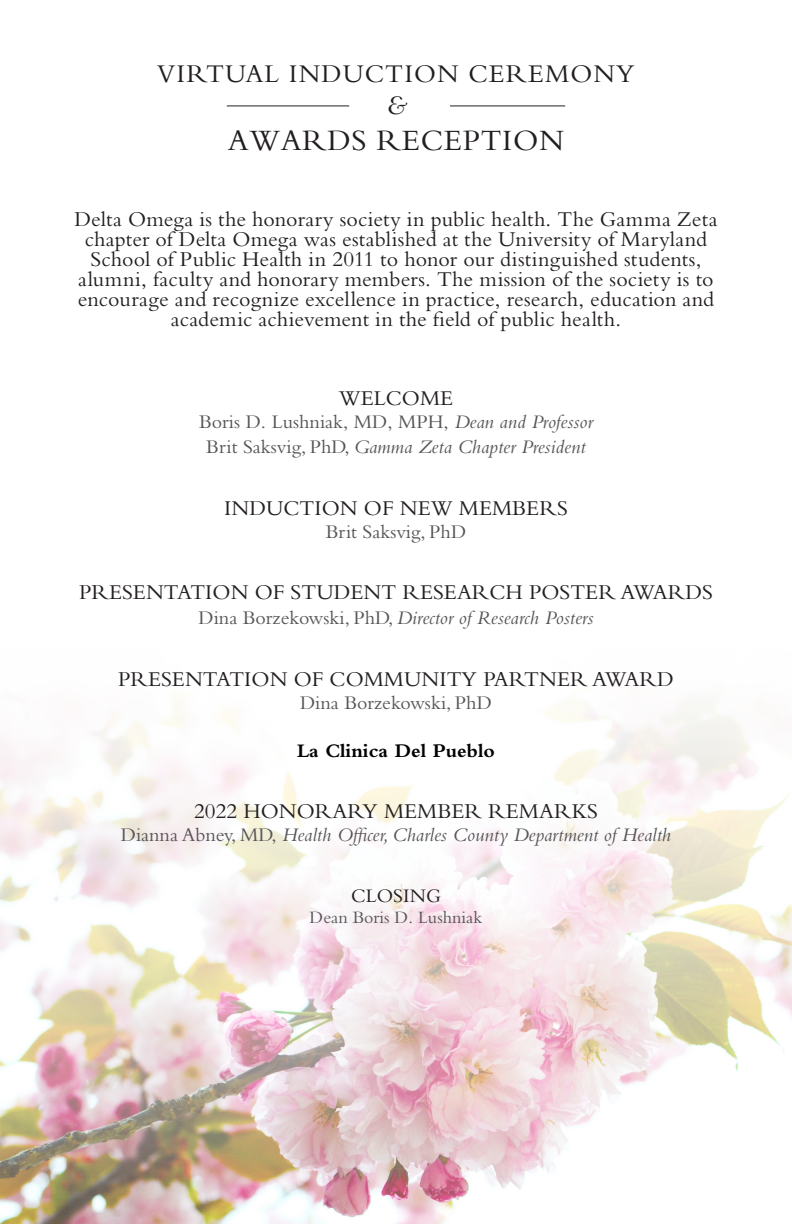
<style>
.page{position:relative;width:792px;height:1224px;background:#fff}
.page>*{position:absolute;margin:0;border:0;box-sizing:border-box;transform-origin:0 0}
.Ceremony_name{font:30.8px "Bembo Std";letter-spacing:.02em;color:#221e1f}
.Ceremony_name-2{font:italic 28px "Bembo Std";color:#221e1f}
.Ceremony_name-3{font:26.6px "Bembo Std";letter-spacing:.04em;color:#221e1f}
.Ceremony_name-4{font:22px/20px "Bembo Std";letter-spacing:.005em;color:#221e1f;text-align:center}
.Ceremony_name-5{font:22px "Bembo Std";color:#231f20}
.Ceremony_name-6{font:italic 20px "Bembo Std";color:#575455}
.Ceremony_name-7{font:20px "Bembo Std";color:#575455}
.Ceremony_name-8{font:700 20px "Bembo Std";color:#000}
.Ceremony_name-9{font:20px "Bembo Std";color:#231f20}
.Ceremony_name-10{font:18px "Bembo Std";color:#575455}
.s1{font-style:italic}
.s2{font-style:normal}
</style>
<div class="page">
<img style="left:0;top:705px;width:792px;height:519px">
<hr style="left:227px;top:106px;width:122px;height:1px;background:#221e1f">
<hr style="left:450px;top:106px;width:115px;height:1px;background:#221e1f">
<p class="Ceremony_name-3" style="left:157px;top:58px;width:479px">VIRTUAL INDUCTION CEREMONY</p>
<p class="Ceremony_name-2" style="left:386px;top:89px;width:21px">&amp;</p>
<p class="Ceremony_name" style="left:228px;top:122px;width:338px">AWARDS RECEPTION</p>
<p class="Ceremony_name-4" style="left:75px;top:209px;width:644px">Delta Omega is the honorary society in public health. The Gamma Zeta chapter of Delta Omega was established at the University of Maryland School of Public Health in 2011 to honor our distinguished students, alumni, faculty and honorary members. The mission of the society is to encourage and recognize excellence in practice, research, education and academic achievement in the field of public health.</p>
<p class="Ceremony_name-5" style="left:339px;top:385px;width:116px">WELCOME</p>
<p class="Ceremony_name-7" style="left:199px;top:410px;width:395px">Boris D. Lushniak, MD, MPH, <span class="s1">Dean and Professor</span></p>
<p class="Ceremony_name-6" style="left:206px;top:435px;width:381px"><span class="s2">Brit Saksvig, PhD,</span> Gamma Zeta Chapter President</p>
<p class="Ceremony_name-5" style="left:224px;top:495px;width:345px">INDUCTION OF NEW MEMBERS</p>
<p class="Ceremony_name-7" style="left:326px;top:520px;width:142px">Brit Saksvig, PhD</p>
<p class="Ceremony_name-5" style="left:79px;top:579px;width:635px">PRESENTATION OF STUDENT RESEARCH POSTER AWARDS</p>
<p class="Ceremony_name-6" style="left:199px;top:606px;width:396px"><span class="s2">Dina Borzekowski, PhD,</span> Director of Research Posters</p>
<p class="Ceremony_name-5" style="left:118px;top:666px;width:557px">PRESENTATION OF COMMUNITY PARTNER AWARD</p>
<p class="Ceremony_name-7" style="left:300px;top:691px;width:193px">Dina Borzekowski, PhD</p>
<p class="Ceremony_name-8" style="left:297px;top:739px;width:199px">La Clinica Del Pueblo</p>
<p class="Ceremony_name-5" style="left:194px;top:798px;width:405px">2022 HONORARY MEMBER REMARKS</p>
<p class="Ceremony_name-6" style="left:121px;top:823px;width:552px"><span class="s2">Dianna Abney, MD,</span> Health Officer, Charles County Department of Health</p>
<p class="Ceremony_name-9" style="left:351px;top:885px;width:91px">CLOSING</p>
<p class="Ceremony_name-10" style="left:310px;top:907px;width:174px">Dean Boris D. Lushniak</p>
</div>
